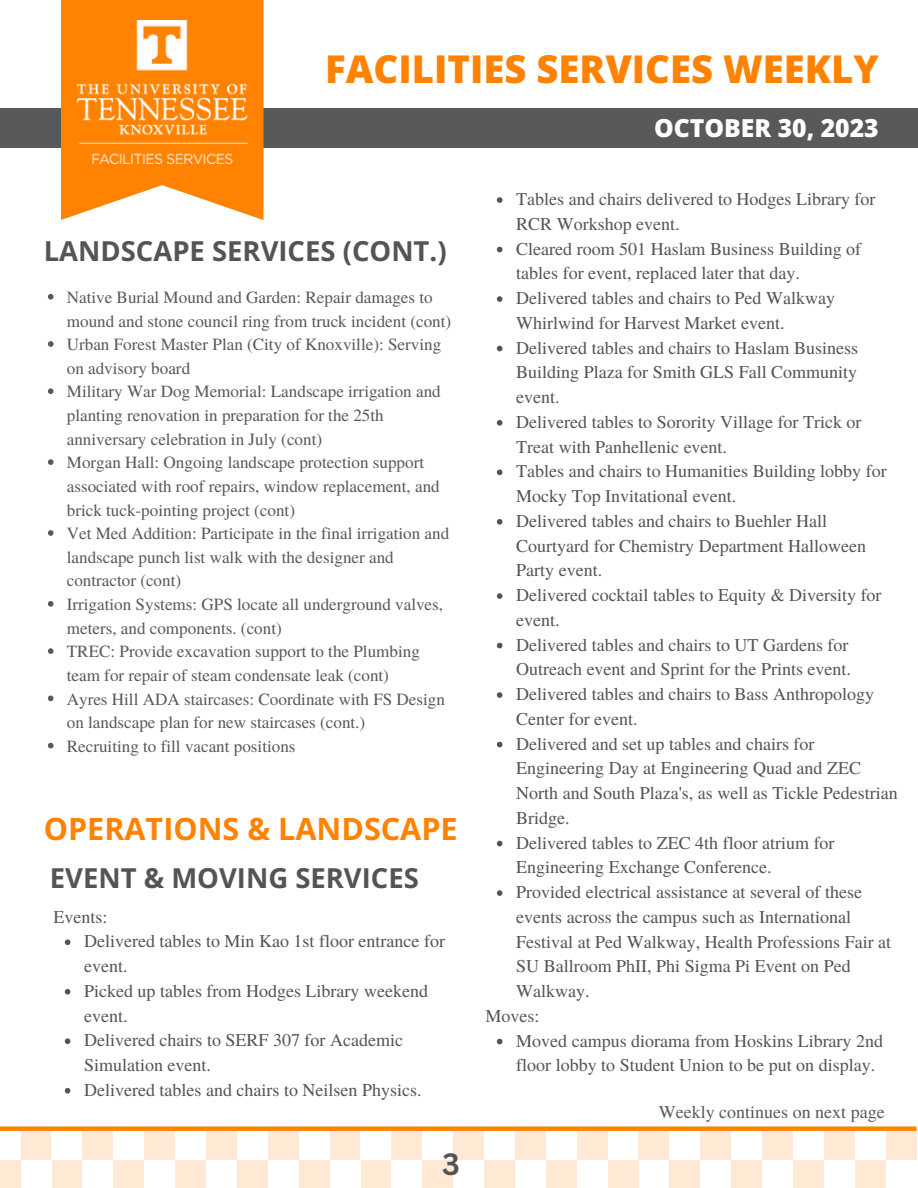
<style>
.page{position:relative;width:918px;height:1188px;background:#fff}
.page>*{position:absolute;margin:0;border:0;box-sizing:border-box;transform-origin:0 0}
.t1{font:800 38.25px "Open Sans";color:#ff8200}
.t2{font:700 30.6px "Open Sans";color:#ff8200}
.t3{font:700 30px "Canva Sans";color:#545454}
.t4{font:700 27.45px "Open Sans";color:#545454}
.t5{font:800 24.75px "Open Sans";color:#fff}
.t6{font:18px/24.8px "Te X Gyre Termes";color:#545454}
.t7{font:18px "Te X Gyre Termes";color:#58595b}
.t8{font:17.1px/23.7px "Te X Gyre Termes";color:#58595b}
</style>
<div class="page">
<div style="left:0;top:108px;width:918px;height:40px;background:#58595b"></div>
<svg style="left:61px;top:0;width:203px;height:220px;fill:#ff8200"></svg>
<img style="left:77px;top:20px;width:170px;height:143px">
<div style="left:700px;top:1129px;width:31px;height:31px;background:#ffe9d4"></div>
<div style="left:762px;top:1129px;width:31px;height:31px;background:#ffe9d4"></div>
<div style="left:824px;top:1129px;width:31px;height:31px;background:#ffe9d4"></div>
<div style="left:886px;top:1129px;width:31px;height:31px;background:#ffe9d4"></div>
<div style="left:855px;top:1160px;width:31px;height:28px;background:#ffe9d4"></div>
<div style="left:793px;top:1160px;width:31px;height:28px;background:#ffe9d4"></div>
<div style="left:731px;top:1160px;width:31px;height:28px;background:#ffe9d4"></div>
<div style="left:669px;top:1160px;width:31px;height:28px;background:#ffe9d4"></div>
<div style="left:453px;top:1129px;width:31px;height:31px;background:#ffe9d4"></div>
<div style="left:515px;top:1129px;width:31px;height:31px;background:#ffe9d4"></div>
<div style="left:577px;top:1129px;width:31px;height:31px;background:#ffe9d4"></div>
<div style="left:639px;top:1129px;width:30px;height:31px;background:#ffe9d4"></div>
<div style="left:608px;top:1160px;width:31px;height:28px;background:#ffe9d4"></div>
<div style="left:546px;top:1160px;width:31px;height:28px;background:#ffe9d4"></div>
<div style="left:484px;top:1160px;width:31px;height:28px;background:#ffe9d4"></div>
<div style="left:422px;top:1160px;width:31px;height:28px;background:#ffe9d4"></div>
<div style="left:206px;top:1129px;width:31px;height:31px;background:#ffe9d4"></div>
<div style="left:268px;top:1129px;width:31px;height:31px;background:#ffe9d4"></div>
<div style="left:330px;top:1129px;width:30px;height:31px;background:#ffe9d4"></div>
<div style="left:391px;top:1129px;width:31px;height:31px;background:#ffe9d4"></div>
<div style="left:360px;top:1160px;width:31px;height:28px;background:#ffe9d4"></div>
<div style="left:299px;top:1160px;width:31px;height:28px;background:#ffe9d4"></div>
<div style="left:237px;top:1160px;width:31px;height:28px;background:#ffe9d4"></div>
<div style="left:175px;top:1160px;width:31px;height:28px;background:#ffe9d4"></div>
<div style="left:21px;top:1129px;width:31px;height:31px;background:#ffe9d4"></div>
<div style="left:82px;top:1129px;width:31px;height:31px;background:#ffe9d4"></div>
<div style="left:144px;top:1129px;width:31px;height:31px;background:#ffe9d4"></div>
<div style="left:113px;top:1160px;width:31px;height:28px;background:#ffe9d4"></div>
<div style="left:52px;top:1160px;width:30px;height:28px;background:#ffe9d4"></div>
<div style="left:0;top:1160px;width:21px;height:28px;background:#ffe9d4"></div>
<div style="left:0;top:1126px;width:917px;height:5px;background:#ff8200"></div>
<svg style="left:65px;top:939px;width:5px;height:6px"></svg>
<svg style="left:65px;top:989px;width:5px;height:6px"></svg>
<svg style="left:65px;top:1038px;width:5px;height:6px"></svg>
<svg style="left:65px;top:1088px;width:5px;height:6px"></svg>
<svg style="left:48px;top:294px;width:6px;height:6px"></svg>
<svg style="left:48px;top:341px;width:6px;height:6px"></svg>
<svg style="left:48px;top:388px;width:6px;height:6px"></svg>
<svg style="left:48px;top:459px;width:6px;height:6px"></svg>
<svg style="left:48px;top:530px;width:6px;height:6px"></svg>
<svg style="left:48px;top:601px;width:6px;height:6px"></svg>
<svg style="left:48px;top:648px;width:6px;height:6px"></svg>
<svg style="left:48px;top:696px;width:6px;height:5px"></svg>
<svg style="left:48px;top:743px;width:6px;height:5px"></svg>
<svg style="left:497px;top:197px;width:5px;height:6px"></svg>
<svg style="left:497px;top:247px;width:5px;height:5px"></svg>
<svg style="left:497px;top:296px;width:5px;height:6px"></svg>
<svg style="left:497px;top:346px;width:5px;height:5px"></svg>
<svg style="left:497px;top:420px;width:5px;height:6px"></svg>
<svg style="left:497px;top:469px;width:5px;height:6px"></svg>
<svg style="left:497px;top:519px;width:5px;height:6px"></svg>
<svg style="left:497px;top:593px;width:5px;height:6px"></svg>
<svg style="left:497px;top:643px;width:5px;height:5px"></svg>
<svg style="left:497px;top:692px;width:5px;height:6px"></svg>
<svg style="left:497px;top:742px;width:5px;height:5px"></svg>
<svg style="left:497px;top:841px;width:5px;height:5px"></svg>
<svg style="left:497px;top:890px;width:5px;height:6px"></svg>
<svg style="left:497px;top:1039px;width:5px;height:5px"></svg>
<p class="t1" style="left:325px;top:42px;width:555px">FACILITIES SERVICES WEEKLY</p>
<p class="t5" style="left:654px;top:111px;width:226px">OCTOBER 30, 2023</p>
<p class="t4" style="left:44px;top:232px;width:404px">LANDSCAPE SERVICES (CONT.)</p>
<p class="t8" style="left:67px;top:284px;width:386px">Native Burial Mound and Garden: Repair damages to mound and stone council ring from truck incident (cont)</p>
<p class="t8" style="left:67px;top:332px;width:376px">Urban Forest Master Plan (City of Knoxville): Serving on advisory board</p>
<p class="t8" style="left:67px;top:379px;width:375px">Military War Dog Memorial: Landscape irrigation and planting renovation in preparation for the 25th anniversary celebration in July (cont)</p>
<p class="t8" style="left:67px;top:450px;width:374px">Morgan Hall: Ongoing landscape protection support associated with roof repairs, window replacement, and brick tuck-pointing project (cont)</p>
<p class="t8" style="left:67px;top:521px;width:384px">Vet Med Addition: Participate in the final irrigation and landscape punch list walk with the designer and contractor (cont)</p>
<p class="t8" style="left:67px;top:592px;width:378px">Irrigation Systems: GPS locate all underground valves, meters, and components. (cont)</p>
<p class="t8" style="left:67px;top:639px;width:355px">TREC: Provide excavation support to the Plumbing team for repair of steam condensate leak (cont)</p>
<p class="t8" style="left:67px;top:686px;width:380px">Ayres Hill ADA staircases: Coordinate with FS Design on landscape plan for new staircases (cont.)</p>
<p class="t8" style="left:67px;top:733px;width:230px">Recruiting to fill vacant positions</p>
<p class="t2" style="left:44px;top:807px;width:415px">OPERATIONS &amp; LANDSCAPE</p>
<p class="t4" style="left:50px;top:859px;width:370px">EVENT &amp; MOVING SERVICES</p>
<p class="t6" style="left:54px;top:903px;width:56px">Events:</p>
<p class="t6" style="left:84px;top:928px;width:362px">Delivered tables to Min Kao 1st floor entrance for event.</p>
<p class="t6" style="left:84px;top:977px;width:345px">Picked up tables from Hodges Library weekend event.</p>
<p class="t6" style="left:84px;top:1027px;width:320px">Delivered chairs to SERF 307 for Academic<br>Simulation event.</p>
<p class="t6" style="left:84px;top:1076px;width:339px">Delivered tables and chairs to Neilsen Physics.</p>
<p class="t3" style="left:442px;top:1143px;width:19px">3</p>
<p class="t6" style="left:516px;top:186px;width:361px">Tables and chairs delivered to Hodges Library for<br>RCR Workshop event.</p>
<p class="t6" style="left:516px;top:235px;width:346px">Cleared room 501 Haslam Business Building of tables for event, replaced later that day.</p>
<p class="t6" style="left:516px;top:285px;width:320px">Delivered tables and chairs to Ped Walkway<br>Whirlwind for Harvest Market event.</p>
<p class="t6" style="left:516px;top:334px;width:343px;text-align:justify">Delivered tables and chairs to Haslam Business Building Plaza for Smith GLS Fall Community event.</p>
<p class="t6" style="left:516px;top:409px;width:347px">Delivered tables to Sorority Village for Trick or<br>Treat with Panhellenic event.</p>
<p class="t6" style="left:516px;top:458px;width:372px">Tables and chairs to Humanities Building lobby for<br>Mocky Top Invitational event.</p>
<p class="t6" style="left:516px;top:508px;width:351px">Delivered tables and chairs to Buehler Hall<br>Courtyard for Chemistry Department Halloween<br>Party event.</p>
<p class="t6" style="left:516px;top:582px;width:367px">Delivered cocktail tables to Equity &amp; Diversity for event.</p>
<p class="t6" style="left:516px;top:631px;width:336px">Delivered tables and chairs to UT Gardens for<br>Outreach event and Sprint for the Prints event.</p>
<p class="t6" style="left:516px;top:681px;width:359px">Delivered tables and chairs to Bass Anthropology<br>Center for event.</p>
<p class="t6" style="left:516px;top:730px;width:383px">Delivered and set up tables and chairs for Engineering Day at Engineering Quad and ZEC North and South Plaza's, as well as Tickle Pedestrian Bridge.</p>
<p class="t6" style="left:516px;top:829px;width:320px">Delivered tables to ZEC 4th floor atrium for<br>Engineering Exchange Conference.</p>
<p class="t6" style="left:516px;top:879px;width:376px">Provided electrical assistance at several of these events across the campus such as International Festival at Ped Walkway, Health Professions Fair at SU Ballroom PhII, Phi Sigma Pi Event on Ped Walkway.</p>
<p class="t6" style="left:486px;top:1003px;width:56px">Moves:</p>
<p class="t6" style="left:516px;top:1027px;width:368px">Moved campus diorama from Hoskins Library 2nd floor lobby to Student Union to be put on display.</p>
<p class="t7" style="left:659px;top:1099px;width:227px">Weekly continues on next page</p>
</div>
